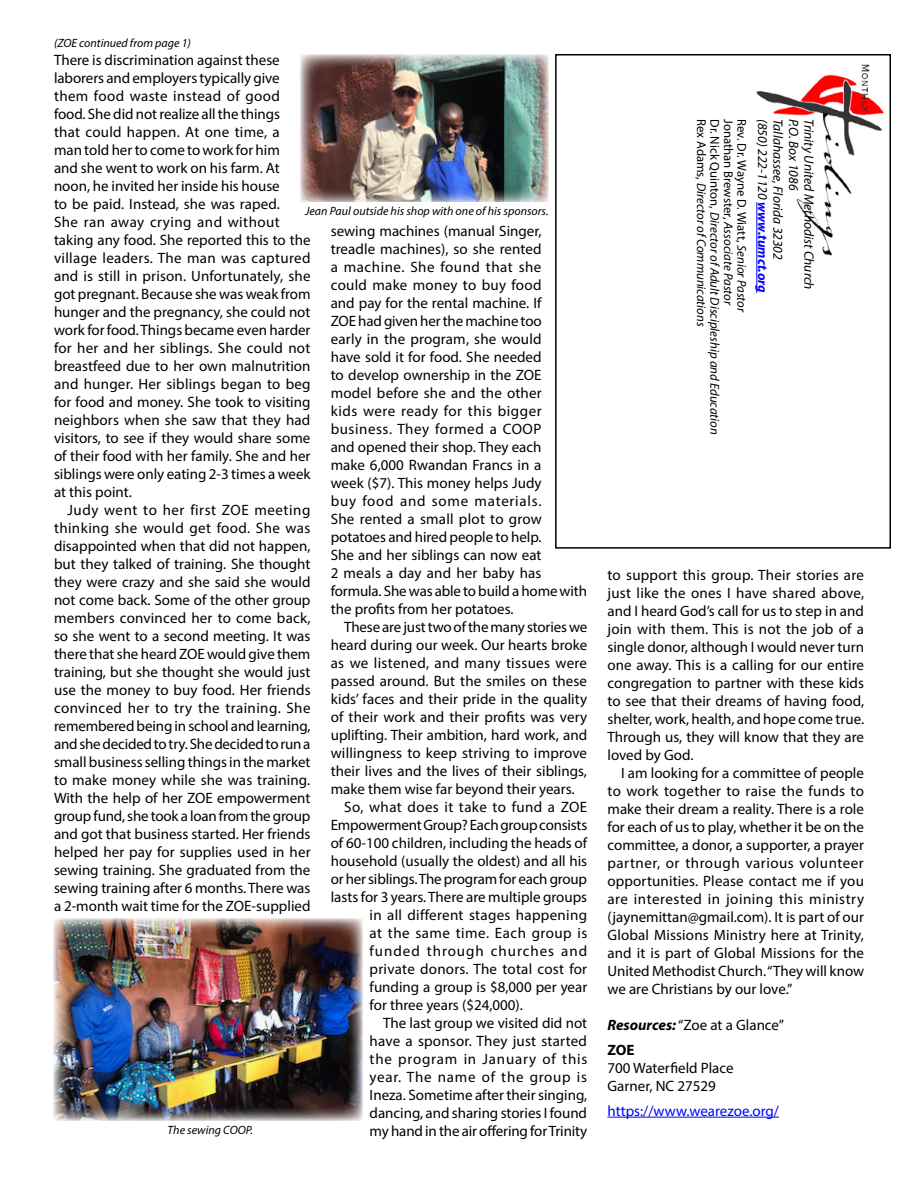
<style>
.page{position:relative;width:918px;height:1188px;background:#fff}
.page>*{position:absolute;margin:0;border:0;box-sizing:border-box;transform-origin:0 0}
.t1{font:15px/18px "Myriad Pro";color:#000}
.t2{font:15px "Myriad Pro";letter-spacing:.02em;color:#000}
.t3{font:15px "Myriad Pro";letter-spacing:.05em;color:#000}
.t4{font:15px "Myriad Pro";letter-spacing:.025em;color:#000}
.t5{font:15px "Myriad Pro";letter-spacing:.03em;color:#000}
.t6{font:15px "Myriad Pro";color:#00f}
.t7{font:15px "Myriad Pro";letter-spacing:.065em;color:#000}
.t8{font:italic 13.5px "Myriad Pro";color:#000}
.t9{font:italic 12.75px/13.5px "Myriad Pro";color:#000}
.t10{font:italic 12px "Myriad Pro";color:#000}
.s1{font-style:normal}
.s2{font-weight:700;color:#00f}
.s3{font-weight:700;font-style:italic}
.s4{font-weight:700}
</style>
<div class="page">
<img style="left:756px;top:64px;width:128px;height:199px">
<div style="left:555px;top:54px;width:336px;height:495px;border:2px solid #000"></div>
<hr style="left:756px;top:202px;width:1px;height:91px;background:#00f">
<hr style="left:608px;top:1117px;width:171px;height:1px;background:#00f">
<img style="left:300px;top:54px;width:249px;height:149px">
<div style="left:303px;top:202px;width:246px;height:20px;background:#fff"></div>
<img style="left:54px;top:918px;width:309px;height:202px">
<p class="t10" style="left:54px;top:35px;width:139px">(ZOE continued from page 1)</p>
<p class="t1" style="left:54px;top:51px;width:258px">There is discrimination against these laborers and employers typically give them food waste instead of good food. She did not realize all the things<br>that could happen. At one time, a man told her to come to work for him<br>and she went to work on his farm. At noon, he invited her inside his house<br>to be paid. Instead, she was raped.<br>She ran away crying and without taking any food. She reported this to the village leaders. The man was captured and is still in prison. Unfortunately, she got pregnant. Because she was weak from hunger and the pregnancy, she could not work for food. Things became even harder for her and her siblings. She could not breastfeed due to her own malnutrition and hunger. Her siblings began to beg for food and money. She took to visiting neighbors when she saw that they had visitors, to see if they would share some of their food with her family. She and her siblings were only eating 2-3 times a week at this point.</p>
<p class="t1" style="left:54px;top:501px;width:258px;text-align:justify;text-indent:14px">Judy went to her first ZOE meeting thinking she would get food. She was disappointed when that did not happen, but they talked of training. She thought they were crazy and she said she would not come back. Some of the other group members convinced her to come back, so she went to a second meeting. It was there that she heard ZOE would give them training, but she thought she would just use the money to buy food. Her friends convinced her to try the training. She remembered being in school and learning, and she decided to try. She decided to run a small business selling things in the market to make money while she was training.<br>With the help of her ZOE empowerment group fund, she took a loan from the group and got that business started. Her friends helped her pay for supplies used in her sewing training. She graduated from the sewing training after 6 months. There was a 2-month wait time for the ZOE-supplied</p>
<p class="t10" style="left:305px;top:203px;width:245px">Jean Paul outside his shop with one of his sponsors.</p>
<p class="t1" style="left:331px;top:222px;width:258px">sewing machines (manual Singer, treadle machines), so she rented<br>a machine. She found that she<br>could make money to buy food<br>and pay for the rental machine. If<br>ZOE had given her the machine too<br>early in the program, she would<br>have sold it for food. She needed<br>to develop ownership in the ZOE<br>model before she and the other<br>kids were ready for this bigger business. They formed a COOP<br>and opened their shop. They each<br>make 6,000 Rwandan Francs in a<br>week ($7). This money helps Judy<br>buy food and some materials.<br>She rented a small plot to grow potatoes and hired people to help.<br>She and her siblings can now eat<br>2 meals a day and her baby has formula. She was able to build a home with the profits from her potatoes.</p>
<p class="t1" style="left:344px;top:618px;width:245px">These are just two of the many stories we</p>
<p class="t1" style="left:331px;top:636px;width:258px">heard during our week. Our hearts broke</p>
<p class="t2" style="left:331px;top:654px;width:258px">as we listened, and many tissues were</p>
<p class="t1" style="left:331px;top:672px;width:258px">passed around. But the smiles on these</p>
<p class="t1" style="left:331px;top:690px;width:258px">kids’ faces and their pride in the quality</p>
<p class="t1" style="left:331px;top:708px;width:258px">of their work and their profits was very</p>
<p class="t1" style="left:331px;top:726px;width:258px">uplifting. Their ambition, hard work, and</p>
<p class="t1" style="left:331px;top:744px;width:258px">willingness to keep striving to improve</p>
<p class="t1" style="left:331px;top:762px;width:258px">their lives and the lives of their siblings,</p>
<p class="t1" style="left:331px;top:780px;width:245px">make them wise far beyond their years.</p>
<p class="t4" style="left:344px;top:798px;width:245px">So, what does it take to fund a ZOE</p>
<p class="t1" style="left:331px;top:816px;width:258px">Empowerment Group? Each group consists</p>
<p class="t1" style="left:331px;top:834px;width:258px">of 60-100 children, including the heads of</p>
<p class="t1" style="left:331px;top:852px;width:258px">household (usually the oldest) and all his</p>
<p class="t1" style="left:331px;top:870px;width:258px">or her siblings. The program for each group</p>
<p class="t1" style="left:331px;top:888px;width:258px">lasts for 3 years. There are multiple groups</p>
<p class="t2" style="left:370px;top:906px;width:219px">in all different stages happening</p>
<p class="t5" style="left:370px;top:924px;width:219px">at the same time. Each group is</p>
<p class="t7" style="left:370px;top:942px;width:219px">funded through churches and</p>
<p class="t1" style="left:370px;top:960px;width:219px">private donors. The total cost for</p>
<p class="t1" style="left:370px;top:978px;width:219px">funding a group is $8,000 per year</p>
<p class="t1" style="left:370px;top:996px;width:155px">for three years ($24,000).</p>
<p class="t1" style="left:383px;top:1014px;width:206px">The last group we visited did not</p>
<p class="t1" style="left:370px;top:1032px;width:219px">have a sponsor. They just started</p>
<p class="t3" style="left:370px;top:1050px;width:219px">the program in January of this</p>
<p class="t3" style="left:370px;top:1068px;width:219px">year. The name of the group is</p>
<p class="t1" style="left:370px;top:1086px;width:219px">Ineza. Sometime after their singing,</p>
<p class="t1" style="left:370px;top:1104px;width:219px">dancing, and sharing stories I found</p>
<p class="t1" style="left:370px;top:1122px;width:219px">my hand in the air offering for Trinity</p>
<p class="t10" style="left:168px;top:1122px;width:87px">The sewing COOP.</p>
<p class="t9" style="left:749px;top:119px;width:317px;rotate:90deg"><span class="s1">Rev. Dr. Wayne D. Wiatt,</span> Senior Pastor<br><span class="s1">Jonathan Brewster,</span> Associate Pastor<br><span class="s1">Dr. Nick Quinton,</span> Director of Adult Discipleship and Education <span class="s1">Rex Adams,</span> Director of Communications</p>
<p class="t8" style="left:771px;top:119px;width:175px;rotate:90deg">(850) 222-1120 <span class="s2">www.tumct.org</span></p>
<p class="t8" style="left:787px;top:119px;width:142px;rotate:90deg">Tallahassee, Florida 32302</p>
<p class="t8" style="left:802px;top:119px;width:73px;rotate:90deg">P.O. Box 1086</p>
<p class="t8" style="left:817px;top:119px;width:172px;rotate:90deg">Trinity United Methodist Church</p>
<p class="t1" style="left:608px;top:566px;width:258px;text-align:justify">to support this group. Their stories are just like the ones I have shared above, and I heard God’s call for us to step in and join with them. This is not the job of a single donor, although I would never turn one away. This is a calling for our entire congregation to partner with these kids to see that their dreams of having food, shelter, work, health, and hope come true.<br>Through us, they will know that they are loved by God.</p>
<p class="t1" style="left:608px;top:764px;width:258px;text-align:justify;text-indent:14px">I am looking for a committee of people to work together to raise the funds to make their dream a reality. There is a role for each of us to play, whether it be on the committee, a donor, a supporter, a prayer partner, or through various volunteer opportunities. Please contact me if you are interested in joining this ministry (jaynemittan@gmail.com). It is part of our Global Missions Ministry here at Trinity, and it is part of Global Missions for the United Methodist Church. “They will know we are Christians by our love.”</p>
<p class="t1" style="left:608px;top:1013px;width:178px;line-height:24.8px"><span class="s3">Resources:</span> “Zoe at a Glance”<br><span class="s4">ZOE</span></p>
<p class="t1" style="left:608px;top:1059px;width:128px">700 Waterfield Place<br>Garner, NC 27529</p>
<p class="t6" style="left:608px;top:1101px;width:173px">https://www.wearezoe.org/</p>
</div>
